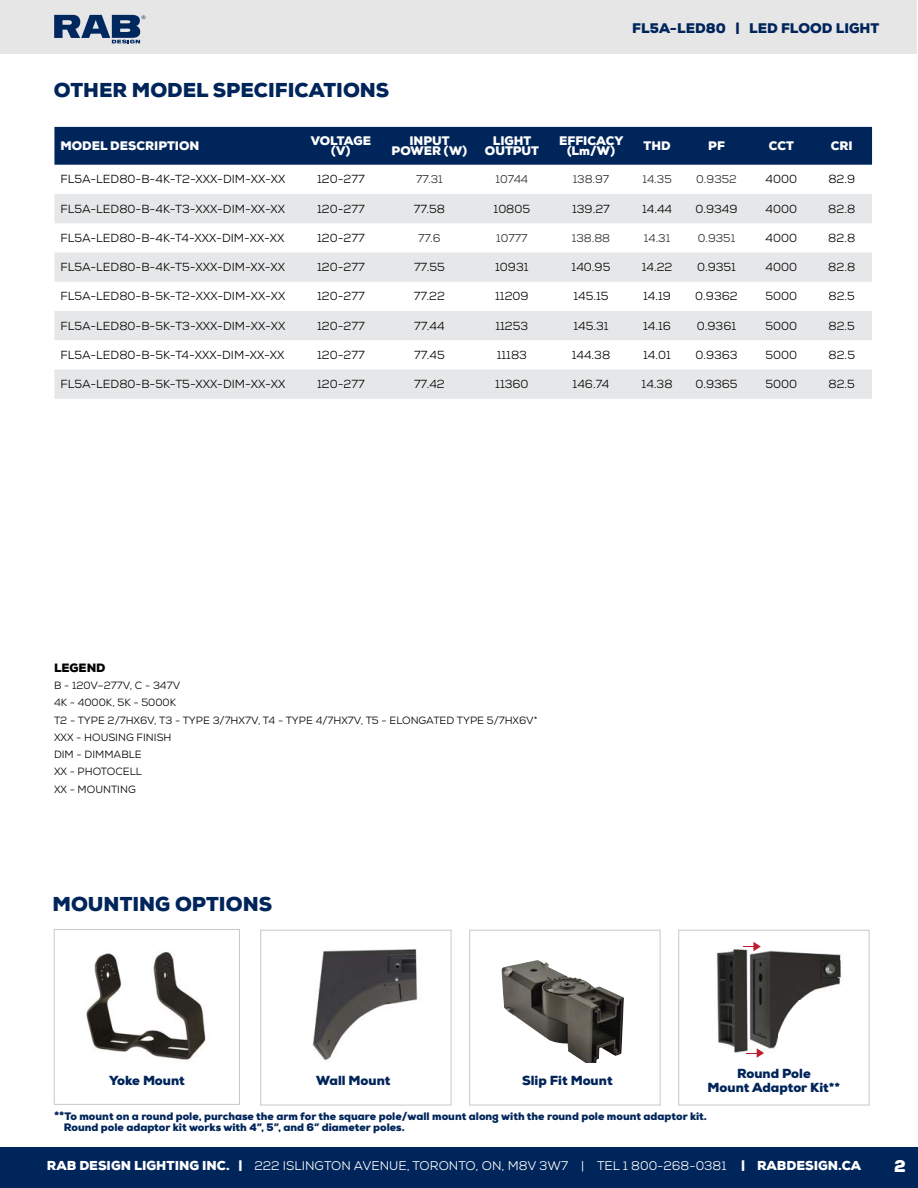
<style>
.page{position:relative;width:918px;height:1188px;background:#fff}
.page>*{position:absolute;margin:0;border:0;box-sizing:border-box;transform-origin:0 0}
.t1{font:900 19.5px "Nexa";color:#00255a}
.t2{font:900 16.5px "Nexa";color:#fff}
.t3{font:900 13.5px "Nexa";color:#00255a}
.t4{font:900 12.75px/13.5px "Nexa";color:#00255a;text-align:center}
.t5{font:12.6px "Nexa";color:#fff}
.t6{font:900 12px/10.5px "Nexa";color:#fff;text-align:center}
.t7{font:900 12px/10.5px "Nexa";letter-spacing:-.02em;color:#fff;text-align:center}
.t8{font:11.7px "Nexa";color:#000}
.t9{font:900 11.7px "Nexa";color:#000}
.t10{font:11.25px "Nexa";color:#292829}
.t11{font:10.5px/17.2px "Nexa";color:#000}
.t12{font:900 10.5px/10.5px "Nexa";color:#00255a}
.s1{font-size:11.7px}
.s2{font-weight:900}
</style>
<div class="page">
<div style="left:0;top:1147px;width:918px;height:41px;background:#00255a"></div>
<div style="left:1px;top:1px;width:916px;height:53px;background:#e6e6e7"></div>
<div style="left:54px;top:127px;width:818px;height:38px;background:#00255a"></div>
<svg style="left:54px;top:194px;width:818px;height:205px;fill:#e6e7e8"></svg>
<svg style="left:54px;top:15px;width:91px;height:29px"></svg>
<img style="left:501px;top:960px;width:123px;height:103px">
<div style="left:470px;top:930px;width:190px;height:175px;border:1px solid #c7c8ca"></div>
<div style="left:679px;top:930px;width:190px;height:175px;border:1px solid #c7c8ca"></div>
<img style="left:312px;top:949px;width:106px;height:112px">
<div style="left:260px;top:930px;width:191px;height:175px;border:1px solid #c7c8ca"></div>
<img style="left:86px;top:952px;width:120px;height:110px">
<div style="left:54px;top:929px;width:186px;height:176px;border:1px solid #c7c8ca"></div>
<img style="left:716px;top:949px;width:125px;height:104px">
<svg style="left:746px;top:1048px;width:18px;height:10px"></svg>
<svg style="left:743px;top:942px;width:18px;height:9px"></svg>
<h1 class="t1" style="left:54px;top:77px;width:337px">OTHER MODEL SPECIFICATIONS</h1>
<p class="t3" style="left:632px;top:19px;width:249px">FL5A-LED80 | LED FLOOD LIGHT</p>
<p class="t6" style="left:60px;top:141px;width:141px">MODEL DESCRIPTION</p>
<p class="t7" style="left:311px;top:135px;width:62px">VOLTAGE (V)</p>
<p class="t6" style="left:392px;top:135px;width:77px">INPUT<br>POWER (W)</p>
<p class="t6" style="left:485px;top:135px;width:56px">LIGHT<br>OUTPUT</p>
<p class="t6" style="left:559px;top:135px;width:66px">EFFICACY (Lm/W)</p>
<p class="t6" style="left:644px;top:141px;width:29px">THD</p>
<p class="t6" style="left:708px;top:141px;width:18px">PF</p>
<p class="t6" style="left:769px;top:141px;width:27px">CCT</p>
<p class="t6" style="left:831px;top:141px;width:24px">CRI</p>
<p class="t8" style="left:60px;top:172px;width:226px">FL5A-LED80-B-4K-T2-XXX-DIM-XX-XX</p>
<p class="t8" style="left:317px;top:172px;width:49px">120-277</p>
<p class="t10" style="left:416px;top:172px;width:28px">77.31</p>
<p class="t10" style="left:496px;top:172px;width:34px">10744</p>
<p class="t10" style="left:573px;top:172px;width:38px">138.97</p>
<p class="t10" style="left:642px;top:172px;width:31px">14.35</p>
<p class="t10" style="left:696px;top:172px;width:42px">0.9352</p>
<p class="t8" style="left:766px;top:172px;width:33px">4000</p>
<p class="t8" style="left:828px;top:172px;width:28px">82.9</p>
<p class="t8" style="left:60px;top:201px;width:226px">FL5A-LED80-B-4K-T3-XXX-DIM-XX-XX</p>
<p class="t8" style="left:317px;top:201px;width:49px">120-277</p>
<p class="t8" style="left:414px;top:201px;width:33px">77.58</p>
<p class="t8" style="left:494px;top:201px;width:38px">10805</p>
<p class="t8" style="left:572px;top:201px;width:39px">139.27</p>
<p class="t8" style="left:642px;top:201px;width:32px">14.44</p>
<p class="t8" style="left:695px;top:201px;width:44px">0.9349</p>
<p class="t8" style="left:766px;top:201px;width:33px">4000</p>
<p class="t8" style="left:828px;top:201px;width:29px">82.8</p>
<p class="t8" style="left:60px;top:230px;width:225px">FL5A-LED80-B-4K-T4-XXX-DIM-XX-XX</p>
<p class="t8" style="left:317px;top:230px;width:49px">120-277</p>
<p class="t10" style="left:418px;top:231px;width:24px">77.6</p>
<p class="t10" style="left:496px;top:231px;width:33px">10777</p>
<p class="t10" style="left:572px;top:231px;width:40px">138.88</p>
<p class="t10" style="left:644px;top:231px;width:28px">14.31</p>
<p class="t10" style="left:698px;top:231px;width:39px">0.9351</p>
<p class="t8" style="left:766px;top:230px;width:33px">4000</p>
<p class="t8" style="left:828px;top:230px;width:29px">82.8</p>
<p class="t8" style="left:60px;top:260px;width:226px">FL5A-LED80-B-4K-T5-XXX-DIM-XX-XX</p>
<p class="t8" style="left:317px;top:260px;width:49px">120-277</p>
<p class="t8" style="left:414px;top:260px;width:32px">77.55</p>
<p class="t8" style="left:495px;top:260px;width:35px">10931</p>
<p class="t8" style="left:572px;top:260px;width:40px">140.95</p>
<p class="t8" style="left:642px;top:260px;width:32px">14.22</p>
<p class="t8" style="left:697px;top:260px;width:40px">0.9351</p>
<p class="t8" style="left:766px;top:260px;width:33px">4000</p>
<p class="t8" style="left:828px;top:260px;width:29px">82.8</p>
<p class="t8" style="left:60px;top:289px;width:226px">FL5A-LED80-B-5K-T2-XXX-DIM-XX-XX</p>
<p class="t8" style="left:317px;top:289px;width:49px">120-277</p>
<p class="t8" style="left:414px;top:289px;width:33px">77.22</p>
<p class="t8" style="left:495px;top:289px;width:35px">11209</p>
<p class="t8" style="left:573px;top:289px;width:37px">145.15</p>
<p class="t8" style="left:643px;top:289px;width:29px">14.19</p>
<p class="t8" style="left:695px;top:289px;width:44px">0.9362</p>
<p class="t8" style="left:765px;top:289px;width:33px">5000</p>
<p class="t8" style="left:829px;top:289px;width:28px">82.5</p>
<p class="t8" style="left:60px;top:318px;width:226px">FL5A-LED80-B-5K-T3-XXX-DIM-XX-XX</p>
<p class="t8" style="left:317px;top:318px;width:49px">120-277</p>
<p class="t8" style="left:414px;top:318px;width:32px">77.44</p>
<p class="t8" style="left:495px;top:318px;width:34px">11253</p>
<p class="t8" style="left:573px;top:318px;width:37px">145.31</p>
<p class="t8" style="left:643px;top:318px;width:29px">14.16</p>
<p class="t8" style="left:697px;top:318px;width:41px">0.9361</p>
<p class="t8" style="left:765px;top:318px;width:33px">5000</p>
<p class="t8" style="left:829px;top:318px;width:28px">82.5</p>
<p class="t8" style="left:60px;top:348px;width:226px">FL5A-LED80-B-5K-T4-XXX-DIM-XX-XX</p>
<p class="t8" style="left:317px;top:348px;width:49px">120-277</p>
<p class="t8" style="left:414px;top:348px;width:32px">77.45</p>
<p class="t8" style="left:497px;top:348px;width:32px">11183</p>
<p class="t8" style="left:572px;top:348px;width:40px">144.38</p>
<p class="t8" style="left:643px;top:348px;width:29px">14.01</p>
<p class="t8" style="left:695px;top:348px;width:44px">0.9363</p>
<p class="t8" style="left:765px;top:348px;width:33px">5000</p>
<p class="t8" style="left:829px;top:348px;width:28px">82.5</p>
<p class="t8" style="left:60px;top:377px;width:226px">FL5A-LED80-B-5K-T5-XXX-DIM-XX-XX</p>
<p class="t8" style="left:317px;top:377px;width:49px">120-277</p>
<p class="t8" style="left:414px;top:377px;width:32px">77.42</p>
<p class="t8" style="left:495px;top:377px;width:35px">11360</p>
<p class="t8" style="left:573px;top:377px;width:38px">146.74</p>
<p class="t8" style="left:642px;top:377px;width:32px">14.38</p>
<p class="t8" style="left:695px;top:377px;width:44px">0.9365</p>
<p class="t8" style="left:765px;top:377px;width:33px">5000</p>
<p class="t8" style="left:829px;top:377px;width:28px">82.5</p>
<p class="t9" style="left:54px;top:660px;width:53px">LEGEND</p>
<p class="t11" style="left:54px;top:677px;width:485px">B - 120V–277V, C - 347V<br>4K - 4000K, 5K - 5000K<br>T2 - TYPE 2/7HX6V, T3 - TYPE 3/7HX7V, T4 - TYPE 4/7HX7V, T5 - ELONGATED TYPE 5/7HX6V*<br>XXX - HOUSING FINISH<br>DIM - DIMMABLE<br>XX - PHOTOCELL<br>XX - MOUNTING</p>
<h1 class="t1" style="left:52px;top:891px;width:221px">MOUNTING OPTIONS</h1>
<p class="t4" style="left:109px;top:1074px;width:77px">Yoke Mount</p>
<p class="t4" style="left:316px;top:1074px;width:76px">Wall Mount</p>
<p class="t4" style="left:522px;top:1074px;width:92px">Slip Fit Mount</p>
<p class="t4" style="left:708px;top:1067px;width:134px">Round Pole<br>Mount Adaptor Kit**</p>
<p class="t12" style="left:64px;top:1111px;width:645px;text-indent:-10px"><span class="s1">**</span>To mount on a round pole, purchase the arm for the square pole/wall mount along with the round pole mount adaptor kit.<br>Round pole adaptor kit works with 4”, 5”, and 6” diameter poles.</p>
<p class="t5" style="left:47px;top:1158px;width:816px"><span class="s2">RAB DESIGN LIGHTING INC. |</span> 222 ISLINGTON AVENUE, TORONTO, ON, M8V 3W7 | TEL 1 800-268-0381 <span class="s2">| RABDESIGN.CA</span></p>
<h2 class="t2" style="left:894px;top:1155px;width:13px">2</h2>
</div>
